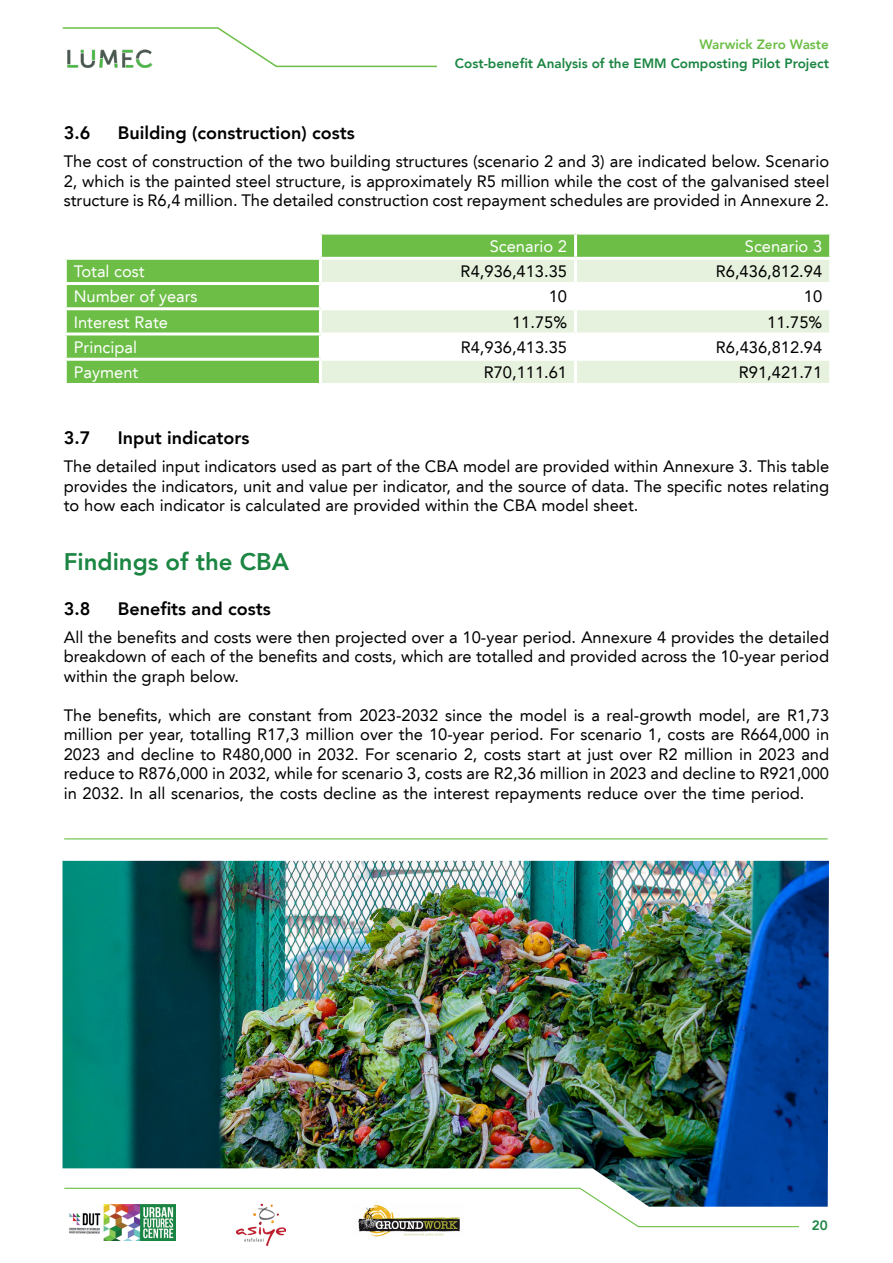
<style>
.page{position:relative;width:893px;height:1263px;background:#fff}
.page>*{position:absolute;margin:0;border:0;box-sizing:border-box;transform-origin:0 0}
.t1{font:800 24px "Avenir LT";color:#1b8542}
.t2{font:800 18px "Avenir LT";color:#000}
.t3{font:16.5px/19.5px "Avenir LT";color:#000;text-align:justify}
.t4{font:16.5px "Avenir LT";color:#fff}
.t5{font:800 13.5px "Avenir LT";color:#1b8542}
.t6{font:800 13.5px "Avenir LT";color:#6cbe46}
</style>
<div class="page">
<img style="left:237px;top:1228px;width:48px;height:17px">
<img style="left:358px;top:1228px;width:102px;height:9px">
<img style="left:69px;top:1228px;width:107px;height:13px">
<svg style="left:62px;top:27px;width:375px;height:41px"></svg>
<svg style="left:69px;top:1207px;width:730px;height:21px"></svg>
<svg style="left:67px;top:235px;width:762px;height:148px;background:#7fc65e"></svg>
<svg style="left:322px;top:260px;width:507px;height:123px;fill:#e6f2de"></svg>
<hr style="left:319px;top:235px;width:3px;height:22px;background:#fff">
<hr style="left:574px;top:235px;width:3px;height:22px;background:#fff">
<hr style="left:64px;top:257px;width:256px;height:3px;background:#fff">
<hr style="left:320px;top:257px;width:256px;height:3px;background:#fff">
<hr style="left:319px;top:260px;width:3px;height:22px;background:#fff">
<hr style="left:576px;top:257px;width:256px;height:3px;background:#fff">
<hr style="left:574px;top:260px;width:3px;height:22px;background:#fff">
<hr style="left:64px;top:282px;width:256px;height:3px;background:#fff">
<hr style="left:320px;top:282px;width:256px;height:3px;background:#fff">
<hr style="left:319px;top:285px;width:3px;height:22px;background:#fff">
<hr style="left:576px;top:282px;width:256px;height:3px;background:#fff">
<hr style="left:574px;top:285px;width:3px;height:22px;background:#fff">
<hr style="left:64px;top:307px;width:256px;height:3px;background:#fff">
<hr style="left:320px;top:307px;width:256px;height:3px;background:#fff">
<hr style="left:319px;top:310px;width:3px;height:22px;background:#fff">
<hr style="left:576px;top:307px;width:256px;height:3px;background:#fff">
<hr style="left:574px;top:310px;width:3px;height:22px;background:#fff">
<hr style="left:64px;top:332px;width:256px;height:3px;background:#fff">
<hr style="left:320px;top:332px;width:256px;height:3px;background:#fff">
<hr style="left:319px;top:335px;width:3px;height:23px;background:#fff">
<hr style="left:576px;top:332px;width:256px;height:3px;background:#fff">
<hr style="left:574px;top:335px;width:3px;height:23px;background:#fff">
<hr style="left:64px;top:358px;width:256px;height:3px;background:#fff">
<hr style="left:320px;top:358px;width:256px;height:3px;background:#fff">
<hr style="left:319px;top:361px;width:3px;height:22px;background:#fff">
<hr style="left:576px;top:358px;width:256px;height:3px;background:#fff">
<hr style="left:574px;top:361px;width:3px;height:22px;background:#fff">
<img style="left:63px;top:861px;width:766px;height:346px">
<hr style="left:64px;top:838px;width:764px;height:1px;background:#6cbe46">
<p class="t6" style="left:699px;top:36px;width:131px">Warwick Zero Waste</p>
<p class="t5" style="left:455px;top:56px;width:375px">Cost-benefit Analysis of the EMM Composting Pilot Project</p>
<p class="t2" style="left:118px;top:122px;width:238px">Building (construction) costs</p>
<p class="t2" style="left:64px;top:122px;width:28px">3.6</p>
<p class="t3" style="left:64px;top:152px;width:767px">The cost of construction of the two building structures (scenario 2 and 3) are indicated below. Scenario 2, which is the painted steel structure is, approximately R5 million while the cost of the galvanised steel structure is R6,4 million. The detailed construction cost repayment schedules are provided in Annexure 2.</p>
<p class="t4" style="left:745px;top:237px;width:79px">Scenario 3</p>
<p class="t4" style="left:490px;top:237px;width:79px">Scenario 2</p>
<p class="t4" style="left:74px;top:262px;width:72px">Total cost</p>
<p class="t3" style="left:461px;top:262px;width:108px">R4,936,413.35</p>
<p class="t3" style="left:716px;top:262px;width:108px">R6,436,812.94</p>
<p class="t4" style="left:74px;top:287px;width:125px">Number of years</p>
<p class="t3" style="left:549px;top:287px;width:20px">10</p>
<p class="t3" style="left:804px;top:287px;width:20px">10</p>
<p class="t4" style="left:74px;top:312px;width:96px">Interest Rate</p>
<p class="t3" style="left:512px;top:312px;width:57px">11.75%</p>
<p class="t3" style="left:767px;top:312px;width:57px">11.75%</p>
<p class="t4" style="left:74px;top:337px;width:65px">Principal</p>
<p class="t3" style="left:461px;top:337px;width:108px">R4,936,413.35</p>
<p class="t3" style="left:716px;top:337px;width:108px">R6,436,812.94</p>
<p class="t4" style="left:74px;top:363px;width:66px">Payment</p>
<p class="t3" style="left:484px;top:363px;width:85px">R70,111.61</p>
<p class="t3" style="left:739px;top:363px;width:85px">R91,421.71</p>
<p class="t2" style="left:118px;top:427px;width:133px">Input indicators</p>
<p class="t2" style="left:64px;top:427px;width:28px">3.7</p>
<p class="t3" style="left:64px;top:457px;width:767px">The detailed input indicators used as part of the CBA model are provided within Annexure 3. This table provides the indicators, unit and value per indicator, and the source of data. The specific notes relating to how each indicator is calculated are provided within the CBA model sheet.</p>
<h1 class="t1" style="left:64px;top:547px;width:227px">Findings of the CBA</h1>
<p class="t2" style="left:118px;top:598px;width:154px">Benefits and costs</p>
<p class="t2" style="left:64px;top:598px;width:28px">3.8</p>
<p class="t3" style="left:64px;top:627px;width:767px">All the benefits and costs were then projected over a 10-year period. Annexure 4 provides the detailed breakdown of each of the benefits and costs, which are totalled and provided across the 10-year period within the graph below.</p>
<p class="t3" style="left:64px;top:705px;width:767px">The benefits, which are constant from 2023-2032 since the model is a real-growth model, are R1,73 million per year, totalling R17,3 million over the 10-year period. For scenario 1, costs are R664,000 in 2023 and decline to R480,000 in 2032. For scenario 2, costs start at just over R2 million in 2023 and reduce to R876,000 in 2032, while for scenario 3, costs are R2,36 million in 2023 and decline to R921,000 in 2032. In all scenarios, the costs decline as the interest repayments reduce over the time period.</p>
<p class="t5" style="left:812px;top:1217px;width:17px">20</p>
</div>
